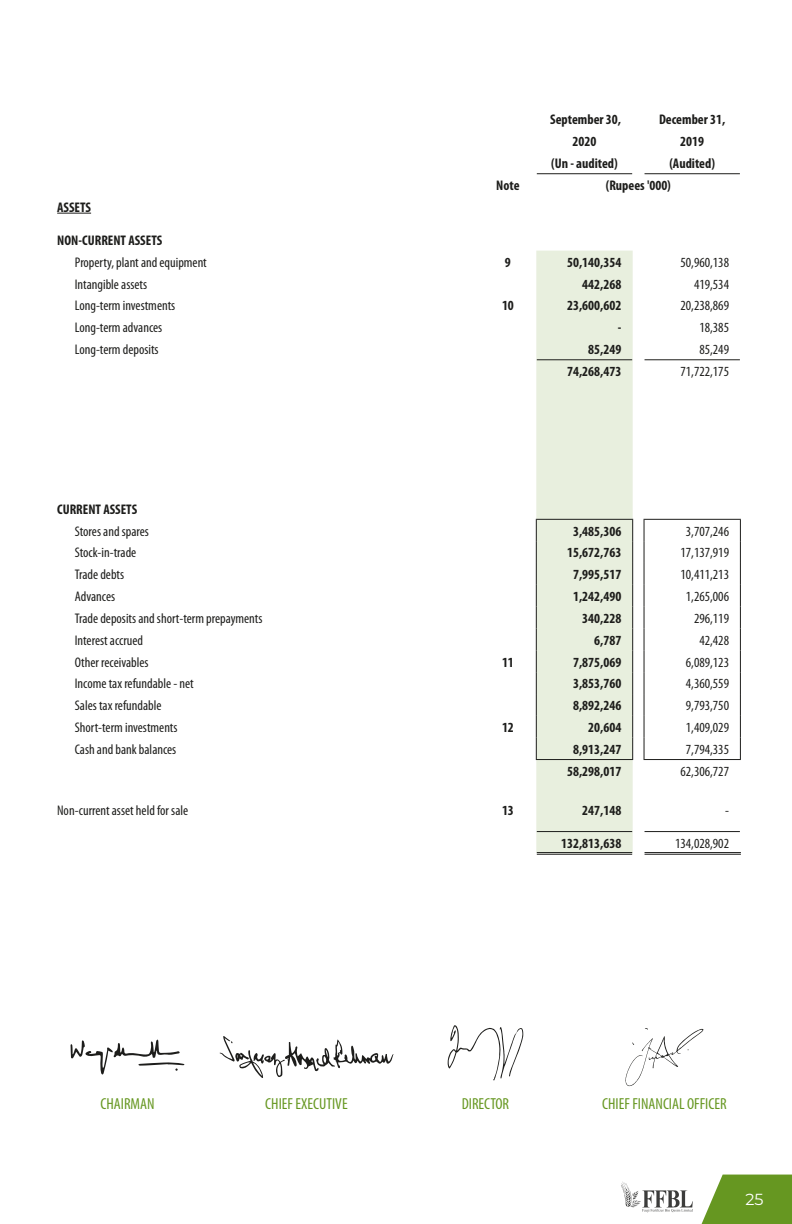
<style>
.page{position:relative;width:792px;height:1224px;background:#fff}
.page>*{position:absolute;margin:0;border:0;box-sizing:border-box;transform-origin:0 0}
.t1{font:condensed 16px "Myriad Pro";color:#669721}
.t2{font:16px "Montserrat";color:#fff}
.t3{font:condensed 14px "Myriad Pro";color:#1d1d1b}
.t4{font:700 condensed 14px "Myriad Pro";color:#1d1d1b}
</style>
<div class="page">
<svg style="left:621px;top:1175px;width:171px;height:49px"></svg>
<div style="left:536px;top:251px;width:97px;height:602px;background:#e8efde"></div>
<hr style="left:537px;top:852px;width:95px;height:1px;background:#1d1d1b">
<hr style="left:537px;top:854px;width:95px;height:1px;background:#1d1d1b">
<hr style="left:645px;top:852px;width:96px;height:1px;background:#1d1d1b">
<hr style="left:645px;top:854px;width:96px;height:1px;background:#1d1d1b">
<hr style="left:537px;top:173px;width:95px;height:1px;background:#1d1d1b">
<hr style="left:645px;top:173px;width:95px;height:1px;background:#1d1d1b">
<hr style="left:537px;top:359px;width:95px;height:1px;background:#1d1d1b">
<hr style="left:645px;top:359px;width:95px;height:1px;background:#1d1d1b">
<hr style="left:536px;top:519px;width:97px;height:1px;background:#1d1d1b">
<svg style="left:536px;top:520px;width:1px;height:239px"></svg>
<svg style="left:632px;top:520px;width:1px;height:239px"></svg>
<hr style="left:536px;top:759px;width:97px;height:1px;background:#1d1d1b">
<hr style="left:644px;top:519px;width:97px;height:1px;background:#1d1d1b">
<svg style="left:644px;top:520px;width:1px;height:239px"></svg>
<svg style="left:740px;top:520px;width:1px;height:239px"></svg>
<hr style="left:644px;top:759px;width:97px;height:1px;background:#1d1d1b">
<hr style="left:537px;top:831px;width:95px;height:1px;background:#1d1d1b">
<hr style="left:645px;top:831px;width:95px;height:1px;background:#1d1d1b">
<hr style="left:57px;top:213px;width:34px;height:1px;background:#1d1d1b">
<svg style="left:71px;top:1039px;width:114px;height:36px"></svg>
<svg style="left:220px;top:1036px;width:173px;height:42px"></svg>
<svg style="left:625px;top:1028px;width:79px;height:58px"></svg>
<svg style="left:448px;top:1025px;width:75px;height:56px"></svg>
<p class="t4" style="left:550px;top:111px;width:73px">September 30,</p>
<p class="t4" style="left:659px;top:111px;width:68px">December 31,</p>
<p class="t4" style="left:573px;top:133px;width:25px">2020</p>
<p class="t4" style="left:680px;top:133px;width:25px">2019</p>
<p class="t4" style="left:551px;top:155px;width:68px">(Un - audited)</p>
<p class="t4" style="left:669px;top:155px;width:47px">(Audited)</p>
<p class="t4" style="left:496px;top:176px;width:25px">Note</p>
<p class="t4" style="left:606px;top:176px;width:67px">(Rupees '000)</p>
<p class="t4" style="left:57px;top:198px;width:35px">ASSETS</p>
<p class="t4" style="left:57px;top:232px;width:107px">NON-CURRENT ASSETS</p>
<p class="t3" style="left:75px;top:254px;width:134px">Property, plant and equipment</p>
<p class="t4" style="left:505px;top:253px;width:7px">9</p>
<p class="t4" style="left:567px;top:253px;width:56px">50,140,354</p>
<p class="t3" style="left:681px;top:254px;width:50px">50,960,138</p>
<p class="t3" style="left:75px;top:276px;width:74px">Intangible assets</p>
<p class="t4" style="left:582px;top:275px;width:41px">442,268</p>
<p class="t3" style="left:694px;top:276px;width:37px">419,534</p>
<p class="t3" style="left:75px;top:297px;width:102px">Long-term investments</p>
<p class="t4" style="left:502px;top:297px;width:13px">10</p>
<p class="t4" style="left:567px;top:297px;width:56px">23,600,602</p>
<p class="t3" style="left:681px;top:297px;width:50px">20,238,869</p>
<p class="t3" style="left:75px;top:319px;width:89px">Long-term advances</p>
<p class="t4" style="left:618px;top:319px;width:5px">-</p>
<p class="t3" style="left:699px;top:319px;width:31px">18,385</p>
<p class="t3" style="left:75px;top:341px;width:85px">Long-term deposits</p>
<p class="t4" style="left:588px;top:341px;width:35px">85,249</p>
<p class="t3" style="left:699px;top:341px;width:31px">85,249</p>
<p class="t4" style="left:567px;top:363px;width:56px">74,268,473</p>
<p class="t3" style="left:681px;top:363px;width:50px">71,722,175</p>
<p class="t4" style="left:57px;top:500px;width:82px">CURRENT ASSETS</p>
<p class="t3" style="left:75px;top:522px;width:76px">Stores and spares</p>
<p class="t4" style="left:573px;top:522px;width:50px">3,485,306</p>
<p class="t3" style="left:686px;top:522px;width:45px">3,707,246</p>
<p class="t3" style="left:75px;top:544px;width:63px">Stock-in-trade</p>
<p class="t4" style="left:567px;top:544px;width:56px">15,672,763</p>
<p class="t3" style="left:681px;top:544px;width:50px">17,137,919</p>
<p class="t3" style="left:75px;top:566px;width:51px">Trade debts</p>
<p class="t4" style="left:573px;top:566px;width:50px">7,995,517</p>
<p class="t3" style="left:681px;top:566px;width:50px">10,411,213</p>
<p class="t3" style="left:75px;top:588px;width:42px">Advances</p>
<p class="t4" style="left:573px;top:588px;width:50px">1,242,490</p>
<p class="t3" style="left:686px;top:588px;width:45px">1,265,006</p>
<p class="t3" style="left:75px;top:610px;width:189px">Trade deposits and short-term prepayments</p>
<p class="t4" style="left:582px;top:609px;width:41px">340,228</p>
<p class="t3" style="left:694px;top:610px;width:37px">296,119</p>
<p class="t3" style="left:75px;top:632px;width:70px">Interest accrued</p>
<p class="t4" style="left:594px;top:631px;width:29px">6,787</p>
<p class="t3" style="left:699px;top:632px;width:31px">42,428</p>
<p class="t3" style="left:75px;top:653px;width:75px">Other receivables</p>
<p class="t4" style="left:502px;top:653px;width:13px">11</p>
<p class="t4" style="left:573px;top:653px;width:50px">7,875,069</p>
<p class="t3" style="left:686px;top:653px;width:45px">6,089,123</p>
<p class="t3" style="left:75px;top:675px;width:120px">Income tax refundable - net</p>
<p class="t4" style="left:573px;top:675px;width:50px">3,853,760</p>
<p class="t3" style="left:686px;top:675px;width:45px">4,360,559</p>
<p class="t3" style="left:75px;top:697px;width:88px">Sales tax refundable</p>
<p class="t4" style="left:573px;top:697px;width:50px">8,892,246</p>
<p class="t3" style="left:686px;top:697px;width:45px">9,793,750</p>
<p class="t3" style="left:75px;top:719px;width:104px">Short-term investments</p>
<p class="t4" style="left:502px;top:719px;width:13px">12</p>
<p class="t4" style="left:588px;top:719px;width:35px">20,604</p>
<p class="t3" style="left:686px;top:719px;width:45px">1,409,029</p>
<p class="t3" style="left:75px;top:741px;width:103px">Cash and bank balances</p>
<p class="t4" style="left:573px;top:740px;width:50px">8,913,247</p>
<p class="t3" style="left:686px;top:741px;width:45px">7,794,335</p>
<p class="t4" style="left:567px;top:762px;width:56px">58,298,017</p>
<p class="t3" style="left:681px;top:763px;width:50px">62,306,727</p>
<p class="t3" style="left:57px;top:802px;width:133px">Non-current asset held for sale</p>
<p class="t4" style="left:502px;top:801px;width:13px">13</p>
<p class="t4" style="left:582px;top:801px;width:41px">247,148</p>
<p class="t3" style="left:725px;top:802px;width:5px">-</p>
<p class="t4" style="left:561px;top:834px;width:62px">132,813,638</p>
<p class="t3" style="left:675px;top:835px;width:55px">134,028,902</p>
<p class="t1" style="left:101px;top:1094px;width:55px">CHAIRMAN</p>
<p class="t1" style="left:265px;top:1094px;width:84px">CHIEF EXECUTIVE</p>
<p class="t1" style="left:462px;top:1094px;width:49px">DIRECTOR</p>
<p class="t1" style="left:602px;top:1094px;width:126px">CHIEF FINANCIAL OFFICER</p>
<p class="t2" style="left:746px;top:1188px;width:20px">25</p>
</div>
